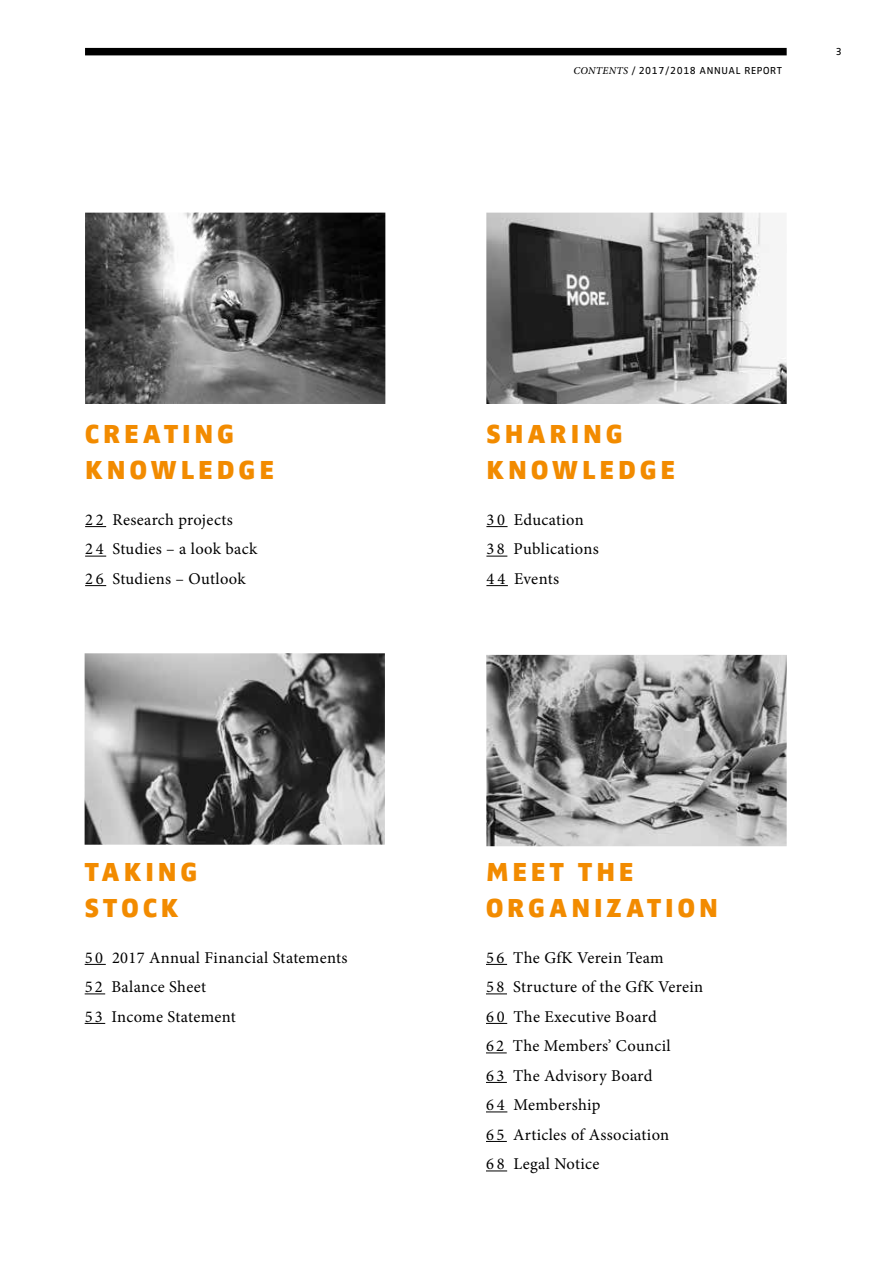
<style>
.page{position:relative;width:893px;height:1263px;background:#fff}
.page>*{position:absolute;margin:0;border:0;box-sizing:border-box;transform-origin:0 0}
.t1{font:900 27px/36px "Zwo OT";letter-spacing:.145em;color:#f28b00}
.t2{font:16.5px/29.5px "Minion Pro";letter-spacing:.02em;color:#000}
.t3{font:10.5px "Zwo OT";letter-spacing:.06em;color:#000}
.s1{font-family:"Minion Pro";font-weight:500;font-style:italic}
</style>
<div class="page">
<div style="left:85px;top:48px;width:702px;height:7px;background:#000"></div>
<svg style="left:85px;top:526px;width:21px;height:1px"></svg>
<svg style="left:85px;top:556px;width:21px;height:1px"></svg>
<svg style="left:85px;top:585px;width:21px;height:1px"></svg>
<svg style="left:486px;top:526px;width:22px;height:1px"></svg>
<svg style="left:486px;top:556px;width:21px;height:1px"></svg>
<svg style="left:486px;top:585px;width:22px;height:1px"></svg>
<svg style="left:486px;top:964px;width:21px;height:1px"></svg>
<svg style="left:486px;top:993px;width:21px;height:1px"></svg>
<svg style="left:486px;top:1023px;width:21px;height:1px"></svg>
<svg style="left:486px;top:1052px;width:21px;height:1px"></svg>
<svg style="left:486px;top:1082px;width:21px;height:1px"></svg>
<svg style="left:486px;top:1111px;width:21px;height:1px"></svg>
<svg style="left:486px;top:1141px;width:21px;height:1px"></svg>
<svg style="left:486px;top:1170px;width:21px;height:1px"></svg>
<svg style="left:85px;top:964px;width:21px;height:1px"></svg>
<svg style="left:85px;top:993px;width:20px;height:1px"></svg>
<svg style="left:85px;top:1023px;width:20px;height:1px"></svg>
<img style="left:486px;top:213px;width:301px;height:191px">
<img style="left:486px;top:655px;width:301px;height:191px">
<img style="left:85px;top:213px;width:300px;height:191px">
<img style="left:85px;top:653px;width:300px;height:192px">
<p class="t3" style="left:573px;top:64px;width:210px"><span class="s1">CONTENTS</span> / 2017/2018 ANNUAL REPORT</p>
<p class="t3" style="left:836px;top:45px;width:8px">3</p>
<h1 class="t1" style="left:85px;top:416px;width:190px">CREATING<br>KNOWLEDGE</h1>
<p class="t2" style="left:85px;top:505px;width:174px">2 2 Research projects<br>24 Studies – a look back<br>26 Studiens – Outlook</p>
<h1 class="t1" style="left:85px;top:854px;width:114px">TAKING<br>STOCK</h1>
<p class="t2" style="left:85px;top:943px;width:264px">50 2017 Annual Financial Statements<br>52 Balance Sheet<br>5 3 Income Statement</p>
<h1 class="t1" style="left:486px;top:416px;width:190px">SHARING<br>KNOWLEDGE</h1>
<p class="t2" style="left:486px;top:505px;width:114px">30 Education<br>38 Publications<br>4 4 Events</p>
<h1 class="t1" style="left:486px;top:854px;width:233px">MEET THE<br>ORGANIZATION</h1>
<p class="t2" style="left:486px;top:943px;width:219px">56 The GfK Verein Team<br>5 8 Structure of the GfK Verein<br>60 The Executive Board<br>62 The Members’ Council<br>63 The Advisory Board<br>6 4 Membership<br>65 Articles of Association<br>68 Legal Notice</p>
</div>
